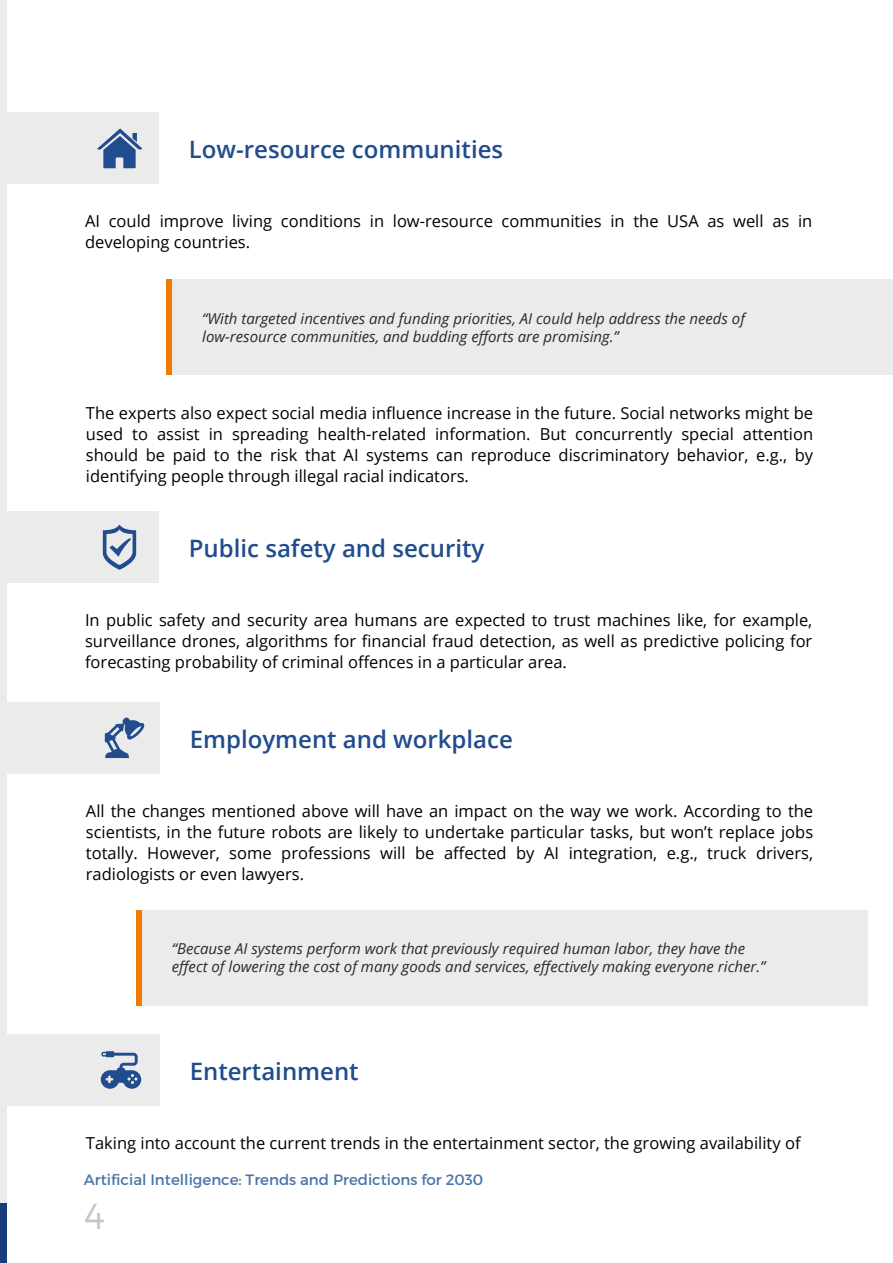
<style>
.page{position:relative;width:893px;height:1263px;background:#fff}
.page>*{position:absolute;margin:0;border:0;box-sizing:border-box;transform-origin:0 0}
.t1{font:300 36px "Montserrat";color:#c4c5c5}
.t2{font:600 24px "Open Sans";color:#214c8d}
.t3{font:16.5px/21px "Open Sans";color:#000;text-align:justify}
.t4{font:italic 15px/18px "Open Sans";color:#2b2a29}
.t5{font:15px "Montserrat";color:#4974a9}
</style>
<div class="page">
<div style="left:167px;top:279px;width:726px;height:96px;background:#ebebeb"></div>
<div style="left:166px;top:279px;width:6px;height:96px;background:#ee7c00"></div>
<div style="left:0;top:0;width:7px;height:1203px;background:#ebebeb"></div>
<div style="left:0;top:1203px;width:7px;height:60px;background:#183d79"></div>
<div style="left:1px;top:113px;width:158px;height:71px;background:#ebebeb"></div>
<svg style="left:97px;top:128px;width:45px;height:40px"></svg>
<div style="left:1px;top:511px;width:158px;height:72px;background:#ebebeb"></div>
<svg style="left:103px;top:525px;width:33px;height:45px"></svg>
<div style="left:2px;top:702px;width:157px;height:72px;background:#ebebeb"></div>
<div style="left:2px;top:1034px;width:157px;height:72px;background:#ebebeb"></div>
<svg style="left:105px;top:717px;width:40px;height:41px"></svg>
<svg style="left:101px;top:1051px;width:40px;height:38px"></svg>
<div style="left:137px;top:910px;width:730px;height:95px;background:#ebebeb"></div>
<div style="left:136px;top:910px;width:6px;height:96px;background:#ee7c00"></div>
<h2 class="t2" style="left:189px;top:133px;width:316px">Low-resource communities</h2>
<p class="t3" style="left:85px;top:210px;width:729px">AI could improve living conditions in low-resource communities in the USA as well as in developing countries.</p>
<p class="t4" style="left:202px;top:309px;width:544px">“With targeted incentives and funding priorities, AI could help address the needs of low-resource communities, and budding efforts are promising.”</p>
<p class="t3" style="left:86px;top:402px;width:729px">The experts also expect social media influence increase in the future. Social networks might be used to assist in spreading health-related information. But concurrently special attention should be paid to the risk that AI systems can reproduce discriminatory behavior, e.g., by identifying people through illegal racial indicators.</p>
<h2 class="t2" style="left:189px;top:532px;width:297px">Public safety and security</h2>
<p class="t3" style="left:85px;top:609px;width:729px">In public safety and security area humans are expected to trust machines like, for example, surveillance drones, algorithms for financial fraud detection, as well as predictive policing for forecasting probability of criminal offences in a particular area.</p>
<h2 class="t2" style="left:190px;top:722px;width:325px">Employment and workplace</h2>
<p class="t3" style="left:86px;top:800px;width:729px">All the changes mentioned above will have an impact on the way we work. According to the scientists, in the future robots are likely to undertake particular tasks, but won’t replace jobs totally. However, some professions will be affected by AI integration, e.g., truck drivers, radiologists or even lawyers.</p>
<p class="t4" style="left:172px;top:939px;width:595px">“Because AI systems perform work that previously required human labor, they have the effect of lowering the cost of many goods and services, effectively making everyone richer.”</p>
<h2 class="t2" style="left:190px;top:1054px;width:170px">Entertainment</h2>
<p class="t3" style="left:86px;top:1132px;width:716px">Taking into account the current trends in the entertainment sector, the growing availability of</p>
<p class="t5" style="left:84px;top:1171px;width:401px">Artificial Intelligence: Trends and Predictions for 2030</p>
<h1 class="t1" style="left:84px;top:1194px;width:22px">4</h1>
</div>
